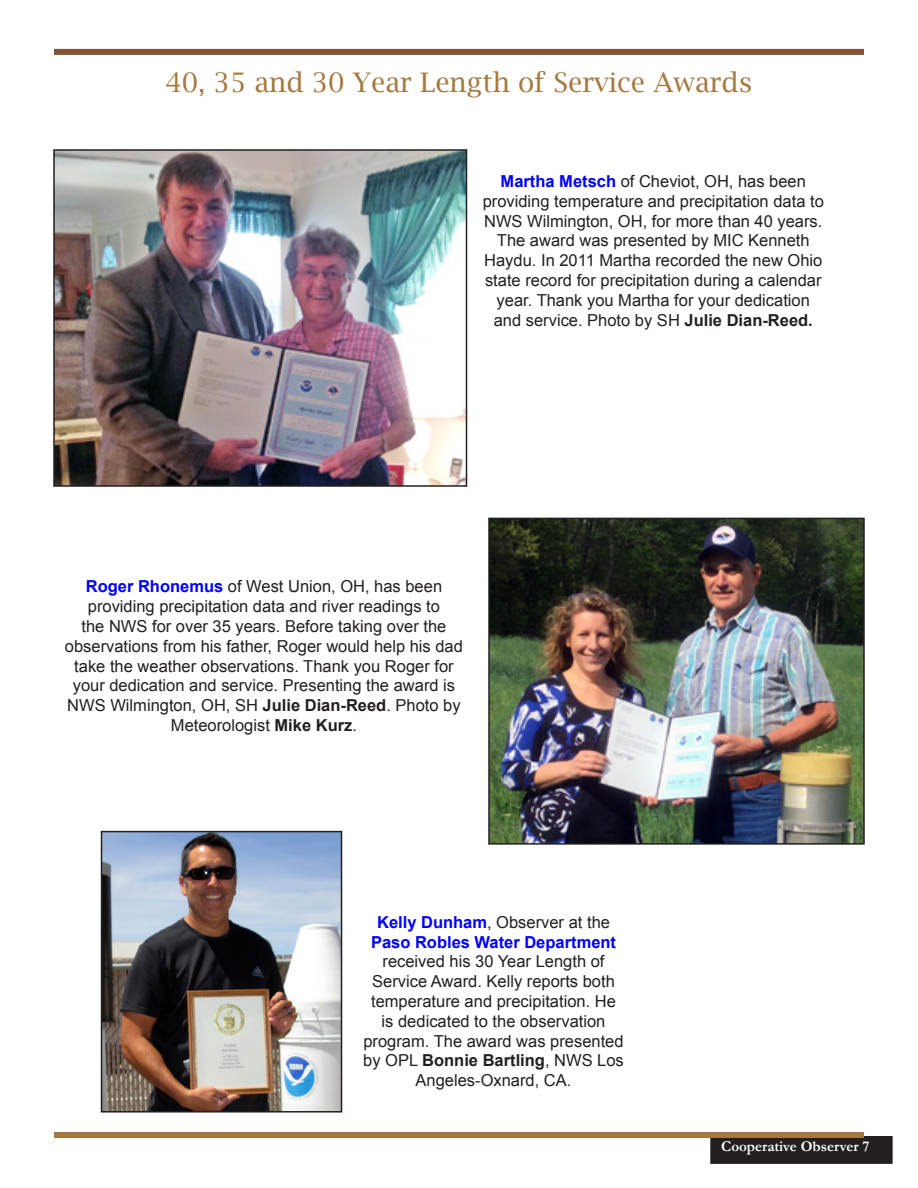
<style>
.page{position:relative;width:918px;height:1188px;background:#fff}
.page>*{position:absolute;margin:0;border:0;box-sizing:border-box;transform-origin:0 0}
.Headline{font:27px "Lucida Bright";color:#a5783f}
.cap1{font:16.5px/19.8px "Arial";color:#231f20;text-align:center}
.t1{font:700 15px "Garamond";color:#fff}
.s1{font-weight:700;color:#00f}
.s2{font-weight:700}
</style>
<div class="page">
<div style="left:711px;top:1137px;width:181px;height:26px;background:#231f20"></div>
<div style="left:710px;top:1136px;width:183px;height:28px;border:2px solid #231f20"></div>
<div style="left:54px;top:1132px;width:810px;height:6px;background:#a5783f"></div>
<div style="left:54px;top:49px;width:810px;height:6px;background:#835237"></div>
<img style="left:491px;top:521px;width:371px;height:321px">
<div style="left:488px;top:518px;width:377px;height:327px;border:2px solid #231f20"></div>
<img style="left:56px;top:152px;width:408px;height:332px">
<div style="left:53px;top:149px;width:414px;height:338px;border:2px solid #231f20"></div>
<img style="left:104px;top:834px;width:235px;height:276px">
<div style="left:101px;top:831px;width:241px;height:282px;border:2px solid #231f20"></div>
<p class="Headline" style="left:165px;top:67px;width:589px">40, 35 and 30 Year Length of Service Awards</p>
<p class="cap1" style="left:483px;top:171px;width:343px"><span class="s1">Martha Metsch</span> of Cheviot, OH, has been providing temperature and precipitation data to NWS Wilmington, OH, for more than 40 years.<br>The award was presented by MIC Kenneth Haydu. In 2011 Martha recorded the new Ohio state record for precipitation during a calendar year. Thank you Martha for your dedication and service. Photo by SH <span class="s2">Julie Dian-Reed.</span></p>
<p class="cap1" style="left:65px;top:577px;width:400px"><span class="s1">Roger Rhonemus</span> of West Union, OH, has been providing precipitation data and river readings to<br>the NWS for over 35 years. Before taking over the observations from his father, Roger would help his dad take the weather observations. Thank you Roger for your dedication and service. Presenting the award is NWS Wilmington, OH, SH <span class="s2">Julie Dian-Reed</span>. Photo by Meteorologist <span class="s2">Mike Kurz</span>.</p>
<p class="cap1" style="left:363px;top:912px;width:262px"><span class="s1">Kelly Dunham</span>, Observer at the<br><span class="s1">Paso Robles Water Department </span>received his 30 Year Length of<br>Service Award. Kelly reports both temperature and precipitation. He is dedicated to the observation program. The award was presented by OPL <span class="s2">Bonnie Bartling</span>, NWS Los<br>Angeles-Oxnard, CA.</p>
<p class="t1" style="left:721px;top:1136px;width:150px">Cooperative Observer 7</p>
</div>
